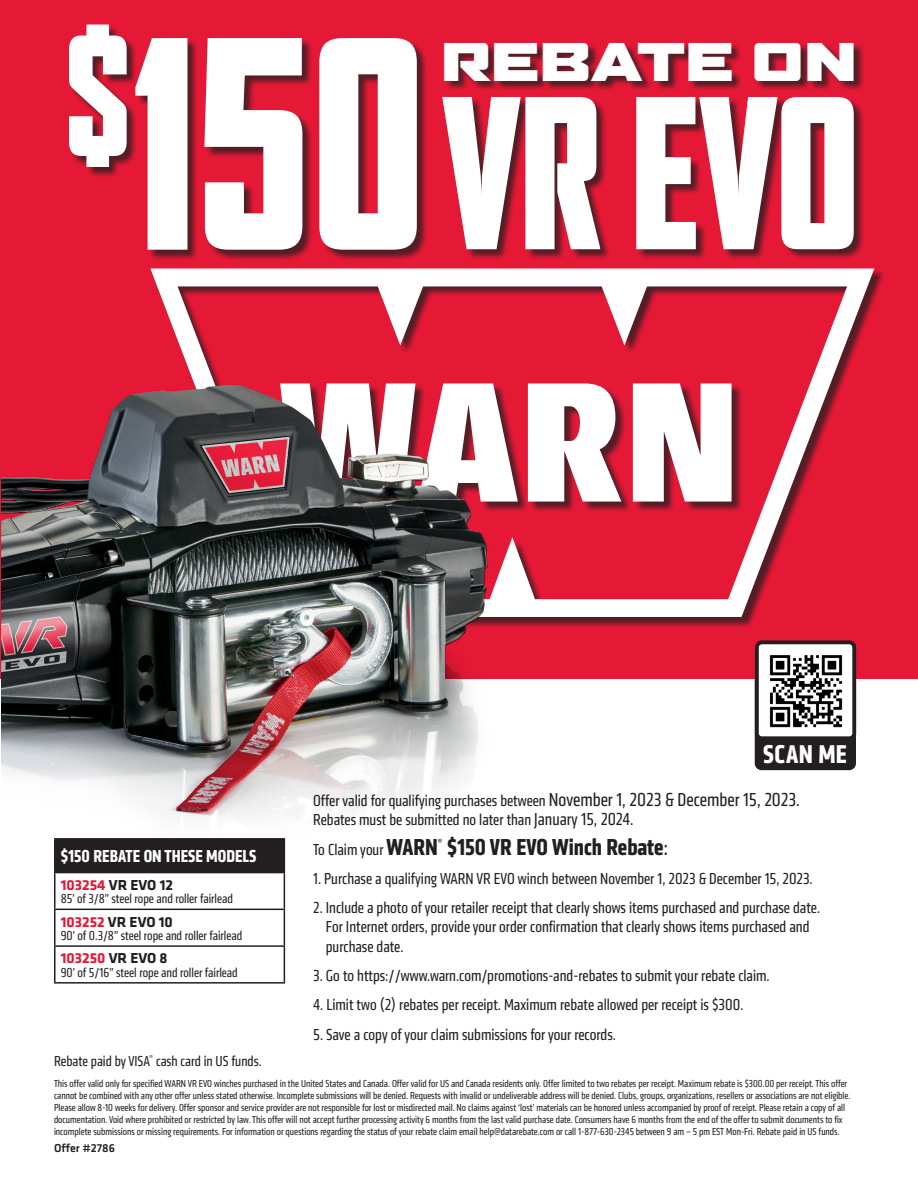
<style>
.page{position:relative;width:918px;height:1188px;background:#fff}
.page>*{position:absolute;margin:0;border:0;box-sizing:border-box;transform-origin:0 0}
.t1{font:900 condensed 277.05px "Agency FB";color:#fff}
.t2{font:900 condensed 199.35px "Agency FB";color:#fff}
.t3{font:900 expanded 49.8px "Agency FB";color:#fff}
.t4{font:700 26.7px "Klavika Condensed";letter-spacing:.02em;color:#fff}
.t5{font:700 24px "Klavika Condensed";color:#231f20}
.t6{font:700 18px "Klavika Condensed";color:#fff}
.t7{font:16.5px/19.5px "Klavika Condensed";color:#231f20}
.t8{font:15px "Klavika Condensed";color:#231f20}
.t9{font:700 15px "Klavika Basic";color:#231f20}
.t10{font:700 15px "Klavika Basic";color:#e51836}
.t11{font:13.5px "Klavika Condensed";color:#231f20}
.t12{font:500 12px "Klavika Basic";color:#231f20}
.t13{font:10.5px/12px "Klavika Condensed";color:#231f20}
.t14{font:700 10.5px "Klavika Condensed";color:#231f20}
.s1{font-size:19.5px}
.s2{font-size:18px}
.s3{font-weight:700;font-size:24px}
.s4{font-weight:400}
.s5{color:#e51836}
.s6{color:#231f20}
</style>
<div class="page">
<div style="left:1px;top:0;width:917px;height:678px;background:#e51836"></div>
<div style="left:152px;top:270px;width:733px;height:358px;background:#231f20;opacity:.75"></div>
<svg style="left:150px;top:269px;width:724px;height:348px"></svg>
<svg style="left:656px;top:383px;width:76px;height:119px;background:#eed6da"></svg>
<img style="left:56px;top:303px;width:600px;height:625px">
<img style="left:1px;top:385px;width:251px;height:422px">
<div style="left:55px;top:839px;width:229px;height:34px;background:#231f20"></div>
<hr style="left:54px;top:838px;width:231px;height:2px;background:#231f20">
<hr style="left:54px;top:840px;width:2px;height:32px;background:#231f20">
<hr style="left:284px;top:840px;width:1px;height:32px;background:#231f20">
<hr style="left:54px;top:872px;width:231px;height:1px;background:#231f20">
<hr style="left:54px;top:873px;width:2px;height:36px;background:#231f20">
<hr style="left:284px;top:873px;width:1px;height:36px;background:#231f20">
<hr style="left:54px;top:909px;width:231px;height:1px;background:#231f20">
<hr style="left:54px;top:910px;width:2px;height:35px;background:#231f20">
<hr style="left:284px;top:910px;width:1px;height:35px;background:#231f20">
<hr style="left:54px;top:945px;width:231px;height:2px;background:#231f20">
<hr style="left:54px;top:947px;width:2px;height:35px;background:#231f20">
<hr style="left:284px;top:947px;width:1px;height:35px;background:#231f20">
<hr style="left:54px;top:982px;width:231px;height:2px;background:#231f20">
<div style="left:70px;top:26px;width:358px;height:235px;background:#231f20;opacity:.75"></div>
<div style="left:443px;top:44px;width:422px;height:217px;background:#231f20;opacity:.75"></div>
<div style="left:757px;top:672px;width:97px;height:96px;background:#231f20;border-radius:5px"></div>
<div style="left:755px;top:670px;width:101px;height:100px;border:4px solid #231f20;border-radius:5px"></div>
<div style="left:757px;top:642px;width:97px;height:96px;background:#fff;border-radius:5px"></div>
<div style="left:755px;top:640px;width:101px;height:100px;border:4px solid #231f20;border-radius:5px"></div>
<img style="left:769px;top:655px;width:74px;height:73px">
<p class="t1" style="left:66px;top:-16px;width:357px"><sup>$</sup>150</p>
<p class="t3" style="left:441px;top:33px;width:418px">REBATE ON</p>
<p class="t2" style="left:441px;top:58px;width:418px">VR EVO</p>
<p class="t4" style="left:763px;top:737px;width:85px">SCAN ME</p>
<p class="t7" style="left:313px;top:791px;width:488px">Offer valid for qualifying purchases between <span class="s1">November 1, 2023 &amp; December 15, 2023.<br></span>Rebates must be submitted no later than <span class="s2">January 15, 2024.</span></p>
<p class="t7" style="left:313px;top:839px;width:126px">To Claim your <span class="s3">WARN</span></p>
<p class="t14" style="left:438px;top:835px;width:6px">®</p>
<p class="t5" style="left:447px;top:831px;width:223px">$150 VR EVO Winch Rebate<span class="s4">:</span></p>
<p class="t7" style="left:313px;top:869px;width:501px">1. Purchase a qualifying WARN VR EVO winch between November 1, 2023 &amp; December 15, 2023.</p>
<p class="t7" style="left:326px;top:898px;width:496px;text-indent:-13px">2. Include a photo of your retailer receipt that clearly shows items purchased and purchase date.<br>For Internet orders, provide your order confirmation that clearly shows items purchased and purchase date.</p>
<p class="t7" style="left:313px;top:966px;width:458px">3. Go to https://www.warn.com/promotions-and-rebates to submit your rebate claim.</p>
<p class="t7" style="left:313px;top:995px;width:432px">4. Limit two (2) rebates per receipt. Maximum rebate allowed per receipt is $300.</p>
<p class="t7" style="left:313px;top:1025px;width:304px">5. Save a copy of your claim submissions for your records.</p>
<p class="t13" style="left:54px;top:1077px;width:798px">This offer valid only for specified WARN VR EVO winches purchased in the United States and Canada. Offer valid for US and Canada residents only. Offer limited to two rebates per receipt. Maximum rebate is $300.00 per receipt. This offer cannot be combined with any other offer unless stated otherwise. Incomplete submissions will be denied. Requests with invalid or undeliverable address will be denied. Clubs, groups, organizations, resellers or associations are not eligible.<br>Please allow 8-10 weeks for delivery. Offer sponsor and service provider are not responsible for lost or misdirected mail. No claims against ‘lost’ materials can be honored unless accompanied by proof of receipt. Please retain a copy of all documentation. Void where prohibited or restricted by law. This offer will not accept further processing activity 6 months from the last valid purchase date. Consumers have 6 months from the end of the offer to submit documents to fix incomplete submissions or missing requirements. For information or questions regarding the status of your rebate claim email help@datarebate.com or call 1-877-630-2345 between 9 am – 5 pm EST Mon-Fri. Rebate paid in US funds.</p>
<p class="t6" style="left:61px;top:845px;width:197px">$150 REBATE ON THESE MODELS</p>
<p class="t9" style="left:61px;top:874px;width:114px"><span class="s5">103254</span> VR EVO 12</p>
<p class="t11" style="left:61px;top:891px;width:174px">85’ of 3/8” steel rope and roller fairlead</p>
<p class="t9" style="left:61px;top:911px;width:114px"><span class="s5">103252</span> VR EVO 10</p>
<p class="t11" style="left:61px;top:928px;width:183px">90’ of 0.3/8” steel rope and roller fairlead</p>
<p class="t10" style="left:61px;top:948px;width:108px">103250 <span class="s6">VR EVO 8</span></p>
<p class="t11" style="left:61px;top:965px;width:179px">90’ of 5/16” steel rope and roller fairlead</p>
<p class="t8" style="left:54px;top:1053px;width:209px">Rebate paid by VISA<sup>®</sup> cash card in US funds.</p>
<p class="t12" style="left:54px;top:1140px;width:63px">Offer #2786</p>
</div>
